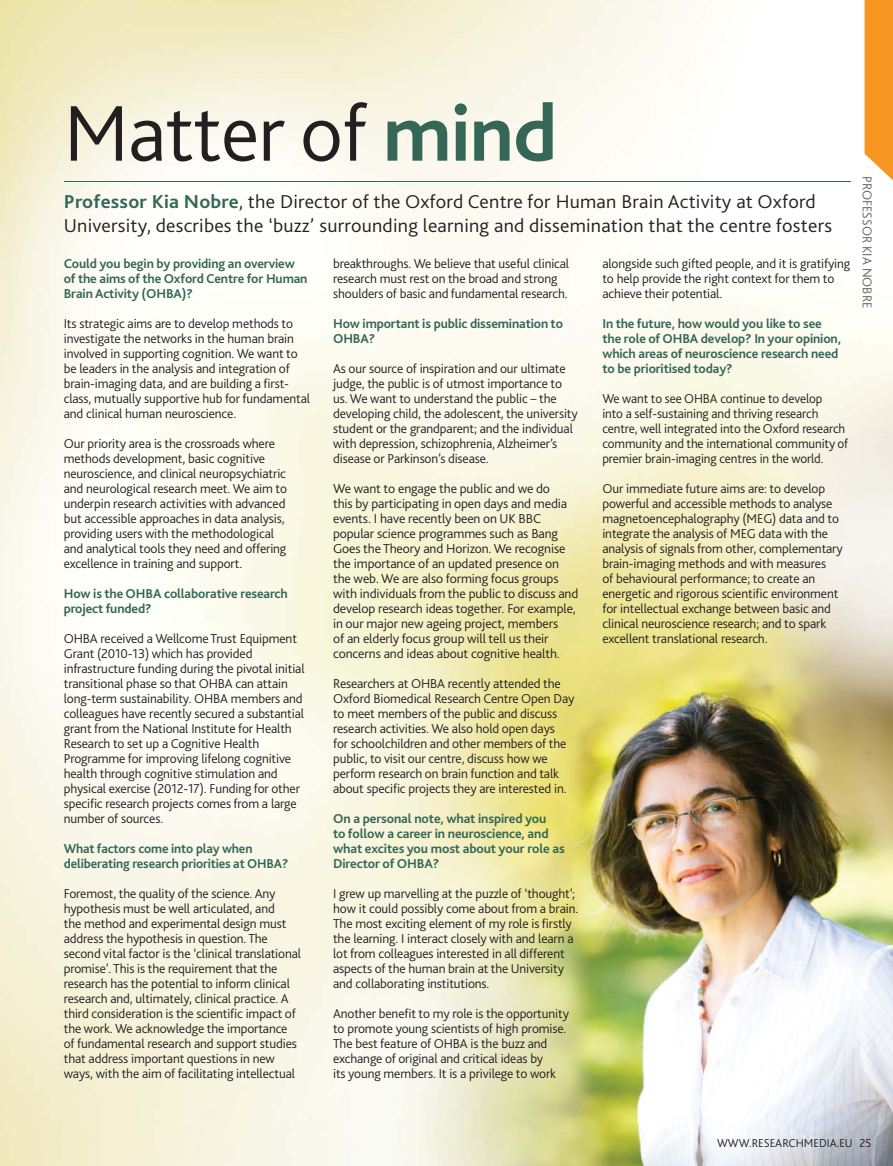
<style>
.page{position:relative;width:893px;height:1166px;background:#fff}
.page>*{position:absolute;margin:0;border:0;box-sizing:border-box;transform-origin:0 0}
.t1{font:300 82.5px "Bliss 2";letter-spacing:-.01em;color:#231f20}
.t2{font:300 19.5px/24px "Bliss 2";letter-spacing:.01em;color:#231f20;scale:1.04 1}
.t3{font:300 13.5px/15px "Bliss 2";letter-spacing:-.01em;color:#231f20}
.t4{font:700 13.5px/15px "Bliss 2";letter-spacing:-.01em;color:#356656}
.t5{font:300 13.5px "Bliss 2";color:#636466}
.t6{font:300 12px "Bliss 2";color:#231f20}
.s1{font-weight:700;color:#356656}
</style>
<div class="page">
<img style="left:0;top:0;width:893px;height:1165px">
<hr style="left:64px;top:181px;width:786px;height:1px;background:#356656">
<svg style="left:864px;top:0;width:29px;height:191px;background:#f7a440"></svg>
<p class="t1" style="left:64px;top:102px;width:495px">Matter of <span class="s1">mind</span></p>
<p class="t2" style="left:64px;top:191px;width:740px"><span class="s1">Professor Kia Nobre</span>, the Director of the Oxford Centre for Human Brain Activity at Oxford<br>University, describes the ‘buzz’ surrounding learning and dissemination that the centre fosters</p>
<p class="t4" style="left:64px;top:257px;width:245px">Could you begin by providing an overview of the aims of the Oxford Centre for Human<br>Brain Activity (OHBA)?</p>
<p class="t3" style="left:64px;top:317px;width:248px">Its strategic aims are to develop methods to investigate the networks in the human brain involved in supporting cognition. We want to be leaders in the analysis and integration of brain-imaging data, and are building a first&shy;class, mutually supportive hub for fundamental and clinical human neuroscience.</p>
<p class="t3" style="left:64px;top:437px;width:225px">Our priority area is the crossroads where methods development, basic cognitive neuroscience, and clinical neuropsychiatric and neurological research meet. We aim to underpin research activities with advanced but accessible approaches in data analysis, providing users with the methodological and analytical tools they need and offering excellence in training and support.</p>
<p class="t4" style="left:64px;top:587px;width:226px">How is the OHBA collaborative research project funded?</p>
<p class="t3" style="left:64px;top:632px;width:242px">OHBA received a Wellcome Trust Equipment Grant (2010-13) which has provided infrastructure funding during the pivotal initial transitional phase so that OHBA can attain long-term sustainability. OHBA members and colleagues have recently secured a substantial grant from the National Institute for Health Research to set up a Cognitive Health Programme for improving lifelong cognitive health through cognitive stimulation and physical exercise (2012-17). Funding for other specific research projects comes from a large number of sources.</p>
<p class="t4" style="left:64px;top:842px;width:226px">What factors come into play when deliberating research priorities at OHBA?</p>
<p class="t3" style="left:64px;top:887px;width:239px">Foremost, the quality of the science. Any hypothesis must be well articulated, and<br>the method and experimental design must address the hypothesis in question. The second vital factor is the ‘clinical translational promise’. This is the requirement that the research has the potential to inform clinical research and, ultimately, clinical practice. A third consideration is the scientific impact of the work. We acknowledge the importance of fundamental research and support studies that address important questions in new ways, with the aim of facilitating intellectual</p>
<p class="t3" style="left:333px;top:257px;width:238px">breakthroughs. We believe that useful clinical research must rest on the broad and strong shoulders of basic and fundamental research.</p>
<p class="t4" style="left:333px;top:317px;width:231px">How important is public dissemination to<br>OHBA?</p>
<p class="t3" style="left:333px;top:362px;width:246px">As our source of inspiration and our ultimate judge, the public is of utmost importance to us. We want to understand the public – the developing child, the adolescent, the university student or the grandparent; and the individual with depression, schizophrenia, Alzheimer’s disease or Parkinson’s disease.</p>
<p class="t3" style="left:333px;top:482px;width:247px">We want to engage the public and we do<br>this by participating in open days and media events. I have recently been on UK BBC popular science programmes such as Bang Goes the Theory and Horizon. We recognise the importance of an updated presence on the web. We are also forming focus groups with individuals from the public to discuss and develop research ideas together. For example, in our major new ageing project, members<br>of an elderly focus group will tell us their concerns and ideas about cognitive health.</p>
<p class="t3" style="left:333px;top:677px;width:243px">Researchers at OHBA recently attended the Oxford Biomedical Research Centre Open Day to meet members of the public and discuss research activities. We also hold open days<br>for schoolchildren and other members of the public, to visit our centre, discuss how we perform research on brain function and talk about specific projects they are interested in.</p>
<p class="t4" style="left:333px;top:812px;width:233px">On a personal note, what inspired you<br>to follow a career in neuroscience, and what excites you most about your role as Director of OHBA?</p>
<p class="t3" style="left:333px;top:887px;width:247px">I grew up marvelling at the puzzle of ‘thought’; how it could possibly come about from a brain.<br>The most exciting element of my role is firstly the learning. I interact closely with and learn a lot from colleagues interested in all different aspects of the human brain at the University and collaborating institutions.</p>
<p class="t3" style="left:333px;top:1007px;width:237px">Another benefit to my role is the opportunity to promote young scientists of high promise.<br>The best feature of OHBA is the buzz and exchange of original and critical ideas by<br>its young members. It is a privilege to work</p>
<p class="t3" style="left:602px;top:257px;width:249px">alongside such gifted people, and it is gratifying to help provide the right context for them to achieve their potential.</p>
<p class="t4" style="left:602px;top:317px;width:240px">In the future, how would you like to see the role of OHBA develop? In your opinion, which areas of neuroscience research need to be prioritised today?</p>
<p class="t3" style="left:602px;top:392px;width:247px">We want to see OHBA continue to develop<br>into a self-sustaining and thriving research centre, well integrated into the Oxford research community and the international community of premier brain-imaging centres in the world.</p>
<p class="t3" style="left:602px;top:482px;width:242px">Our immediate future aims are: to develop powerful and accessible methods to analyse magnetoencephalography (MEG) data and to integrate the analysis of MEG data with the analysis of signals from other, complementary brain-imaging methods and with measures<br>of behavioural performance; to create an energetic and rigorous scientific environment for intellectual exchange between basic and clinical neuroscience research; and to spark excellent translational research.</p>
<p class="t5" style="left:872px;top:176px;width:134px;rotate:90deg">PROFESSOR KIA NOBRE</p>
<p class="t6" style="left:717px;top:1138px;width:156px">WWW.RESEARCHMEDIA.EU 25</p>
</div>
